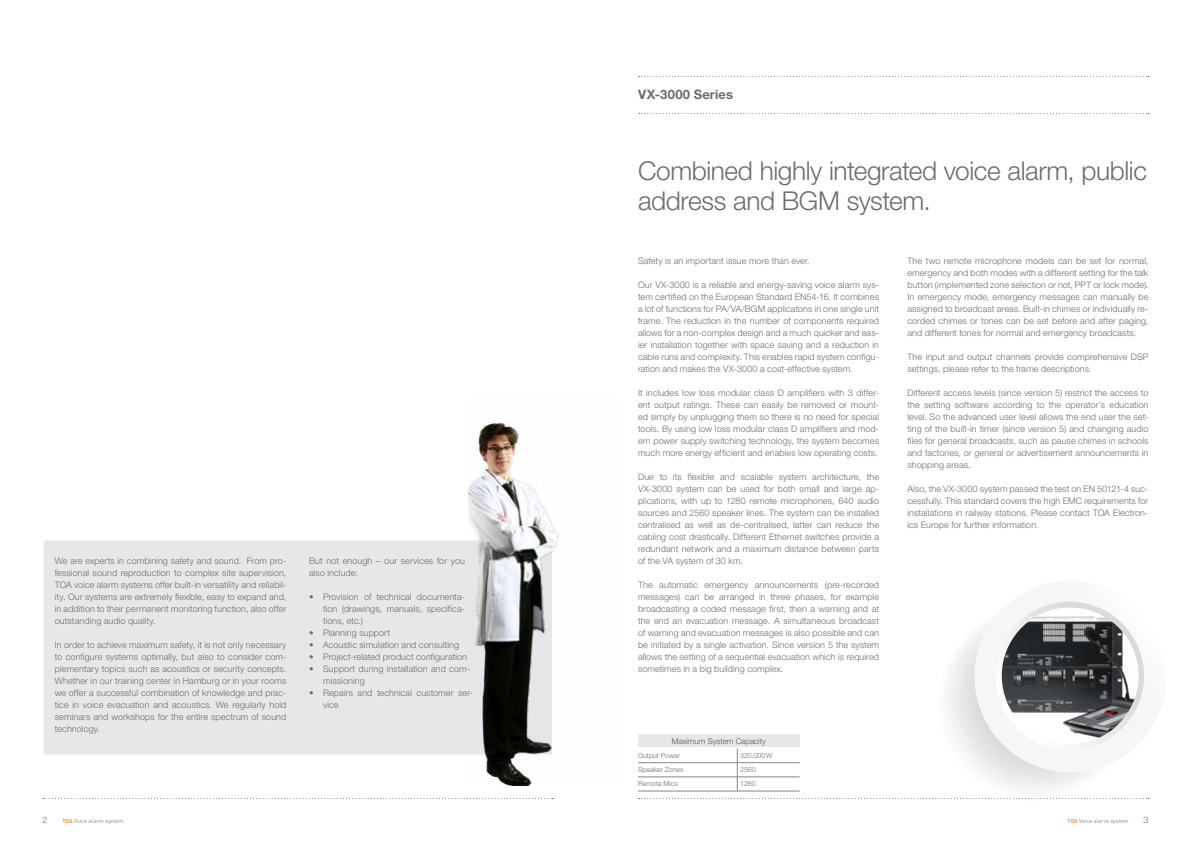
<style>
.page{position:relative;width:1191px;height:842px;background:#fff}
.page>*{position:absolute;margin:0;border:0;box-sizing:border-box;transform-origin:0 0}
.t1{font:26px/30px "Helvetica Neue World 45 Lt";letter-spacing:-.015em;color:#696d6f}
.t2{font:700 13px "Helvetica Neue World 75";letter-spacing:.01em;color:#696d6f}
.t3{font:9px/12px "Helvetica Neue World 45 Lt";letter-spacing:.01em;color:#696d6f;text-align:justify}
.t4{font:8px "Helvetica Neue World 45 Lt";color:#575756}
.t5{font:7px "Helvetica Neue World 45 Lt";color:#696d6f}
.t6{font:500 5.7px "DINOT";letter-spacing:-.005em;color:#a0a3a5}
.s1{color:#ef7d00}
</style>
<div class="page">
<svg style="left:974px;top:601px;width:170px;height:181px"></svg>
<img style="left:1001px;top:608px;width:137px;height:136px">
<svg style="left:638px;top:76px;width:511px;height:1px"></svg>
<svg style="left:638px;top:113px;width:511px;height:1px"></svg>
<svg style="left:638px;top:798px;width:511px;height:1px"></svg>
<svg style="left:43px;top:798px;width:510px;height:1px"></svg>
<div style="left:43px;top:540px;width:509px;height:215px;background:#e6e7e8"></div>
<div style="left:638px;top:734px;width:161px;height:13px;background:#e6e7e8"></div>
<hr style="left:638px;top:762px;width:99px;height:1px;background:#878787">
<hr style="left:737px;top:762px;width:62px;height:1px;background:#878787">
<hr style="left:638px;top:777px;width:99px;height:1px;background:#878787">
<hr style="left:737px;top:777px;width:62px;height:1px;background:#878787">
<svg style="left:737px;top:748px;width:1px;height:43px"></svg>
<hr style="left:638px;top:791px;width:99px;height:1px;background:#878787">
<hr style="left:737px;top:791px;width:62px;height:1px;background:#878787">
<img style="left:468px;top:422px;width:90px;height:363px">
<h2 class="t2" style="left:638px;top:87px;width:96px">VX-3000 Series</h2>
<p class="t3" style="left:55px;top:555px;width:233px">We are experts in combining safety and sound. From pro&shy;fessional sound reproduction to complex site supervision, TOA voice alarm systems offer built-in versatility and reliabil&shy;ity. Our systems are extremely flexible, easy to expand and, in addition to their permanent monitoring function, also offer outstanding audio quality.</p>
<p class="t3" style="left:55px;top:639px;width:233px">In order to achieve maximum safety, it is not only necessary to configure systems optimally, but also to consider com&shy;plementary topics such as acoustics or security concepts.<br>Whether in our training center in Hamburg or in your rooms we offer a successful combination of knowledge and prac&shy;tice in voice evacuation and acoustics. We regularly hold seminars and workshops for the entire spectrum of sound technology.</p>
<p class="t3" style="left:309px;top:555px;width:157px">But not enough – our services for you also include:</p>
<p class="t3" style="left:323px;top:591px;width:143px;text-indent:-14px">• Provision of technical documenta&shy;tion (drawings, manuals, specifica&shy;tions, etc.)</p>
<p class="t3" style="left:309px;top:627px;width:83px">• Planning support</p>
<p class="t3" style="left:309px;top:639px;width:152px">• Acoustic simulation and consulting</p>
<p class="t3" style="left:309px;top:651px;width:160px">• Project-related product configuration</p>
<p class="t3" style="left:323px;top:663px;width:148px;text-indent:-14px">• Support during installation and com&shy;missioning</p>
<p class="t3" style="left:323px;top:687px;width:151px;text-indent:-14px">• Repairs and technical customer ser&shy;vice</p>
<h1 class="t1" style="left:638px;top:156px;width:510px">Combined highly integrated voice alarm, public address and BGM system.</h1>
<p class="t3" style="left:638px;top:255px;width:173px">Safety is an important issue more than ever.</p>
<p class="t3" style="left:638px;top:279px;width:242px">Our VX-3000 is a reliable and energy-saving voice alarm sys&shy;tem certified on the European Standard EN54-16. It combines a lot of functions for PA/VA/BGM applicatons in one single unit frame. The reduction in the number of components required allows for a non-complex design and a much quicker and eas&shy;ier installation together with space saving and a reduction in cable runs and complexity. This enables rapid system configu&shy;ration and makes the VX-3000 a cost-effective system.</p>
<p class="t3" style="left:638px;top:387px;width:242px">It includes low loss modular class D amplifiers with 3 differ&shy;ent output ratings. These can easily be removed or mount&shy;ed simply by unplugging them so there is no need for special tools. By using low loss modular class D amplifiers and mod&shy;ern power supply switching technology, the system becomes much more energy efficient and enables low operating costs.</p>
<p class="t3" style="left:638px;top:471px;width:242px">Due to its flexible and scalable system architecture, the VX-3000 system can be used for both small and large ap&shy;plications, with up to 1280 remote microphones, 640 audio sources and 2560 speaker lines. The system can be installed centralised as well as de-centralised, latter can reduce the cabling cost drastically. Different Ethernet switches provide a redundant network and a maximum distance between parts of the VA system of 30 km.</p>
<p class="t3" style="left:638px;top:579px;width:242px">The automatic emergency announcements (pre-recorded messages) can be arranged in three phases, for example broadcasting a coded message first, then a warning and at the end an evacuation message. A simultaneous broadcast of warning and evacuation messages is also possible and can be initiated by a single activation. Since version 5 the system allows the setting of a sequential evacuation which is required sometimes in a big building complex.</p>
<p class="t4" style="left:672px;top:737px;width:95px">Maximum System Capacity</p>
<p class="t5" style="left:638px;top:751px;width:44px">Output Power</p>
<p class="t5" style="left:740px;top:751px;width:34px">320,000 W</p>
<p class="t5" style="left:638px;top:765px;width:47px">Speaker Zones</p>
<p class="t5" style="left:740px;top:765px;width:17px">2560</p>
<p class="t5" style="left:638px;top:780px;width:41px">Remote Mics</p>
<p class="t5" style="left:740px;top:780px;width:17px">1280</p>
<p class="t3" style="left:907px;top:255px;width:242px">The two remote microphone models can be set for normal, emergency and both modes with a different setting for the talk button (implemented zone selection or not, PPT or lock mode).<br>In emergency mode, emergency messages can manually be assigned to broadcast areas. Built-in chimes or individually re&shy;corded chimes or tones can be set before and after paging, and different tones for normal and emergency broadcasts.</p>
<p class="t3" style="left:907px;top:351px;width:242px">The input and output channels provide comprehensive DSP settings, please refer to the frame descriptions.</p>
<p class="t3" style="left:907px;top:387px;width:242px">Different access levels (since version 5) restrict the access to the setting software according to the operator’s education level. So the advanced user level allows the end user the set&shy;ting of the built-in timer (since version 5) and changing audio files for general broadcasts, such as pause chimes in schools and factories, or general or advertisement announcements in shopping areas.</p>
<p class="t3" style="left:907px;top:483px;width:242px">Also, the VX-3000 system passed the test on EN 50121-4 suc&shy;cessfully. This standard covers the high EMC requirements for installations in railway stations. Please contact TOA Electron&shy;ics Europe for further information.</p>
<p class="t3" style="left:43px;top:814px;width:7px">2</p>
<p class="t6" style="left:62px;top:816px;width:62px"><span class="s1">TOA</span> Voice alarm system</p>
<p class="t6" style="left:1067px;top:816px;width:62px"><span class="s1">TOA</span> Voice alarm system</p>
<p class="t3" style="left:1143px;top:814px;width:7px">3</p>
</div>
